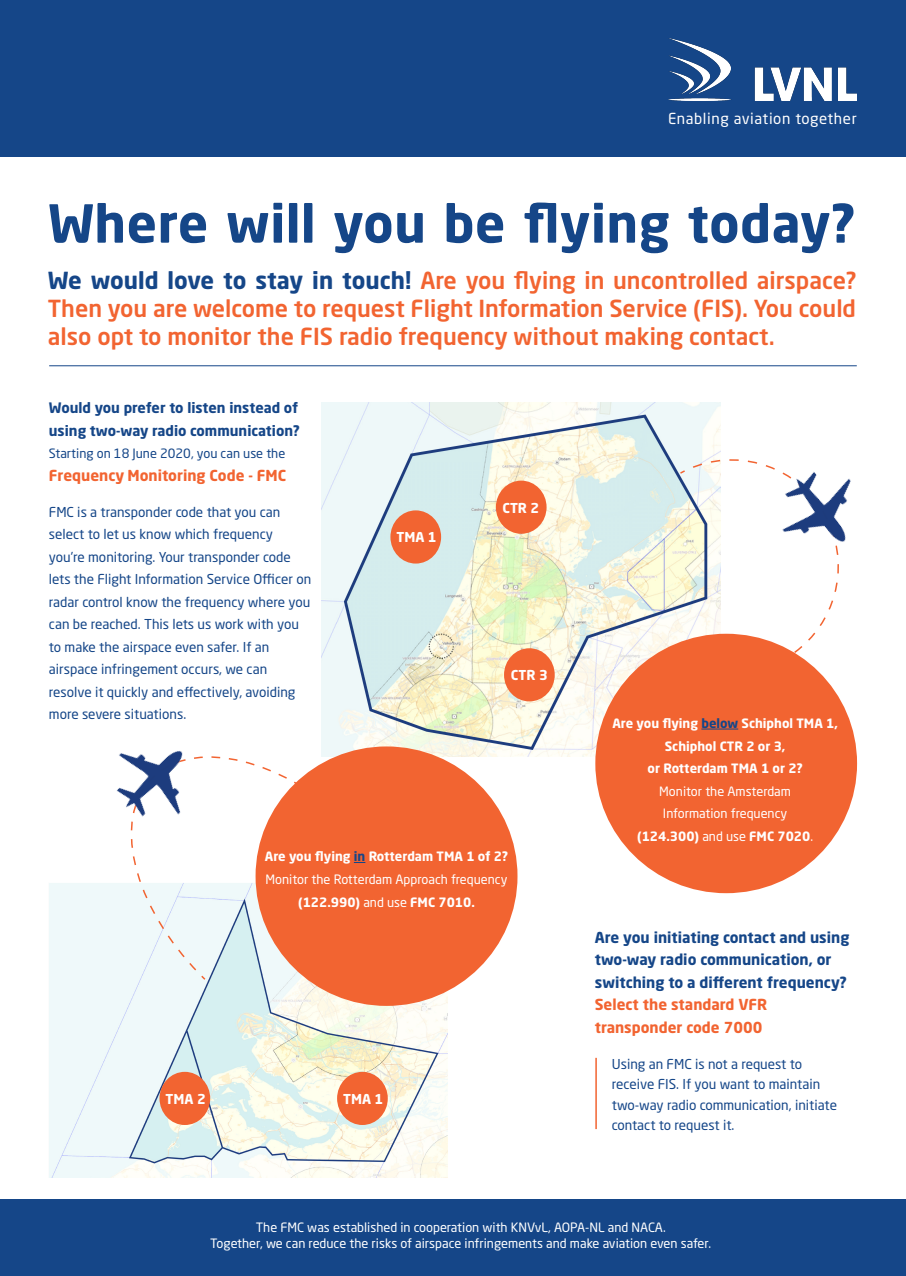
<style>
.page{position:relative;width:906px;height:1276px;background:#fff}
.page>*{position:absolute;margin:0;border:0;box-sizing:border-box;transform-origin:0 0}
.t1{font:700 51.75px "Neo Sans W1 G";letter-spacing:.01em;color:#154688}
.t2{font:500 23.25px/27.9px "Neo Sans W1 G";color:#f26431;text-align:justify}
.t3{font:700 15px/22.5px "Neo Sans W1 G";color:#154688}
.t4{font:700 15px "Neo Sans W1 G";color:#f26431}
.t5{font:15px "Neo Sans W1 G";letter-spacing:.04em;color:#fff}
.t6{font:700 14.25px/22.5px "Neo Sans W1 G";color:#154688}
.t7{font:13.5px/22.5px "Neo Sans W1 G";color:#154688}
.t8{font:700 13.5px "Neo Sans W1 G";color:#fff}
.t9{font:12.75px "Neo Sans W1 G";color:#fff}
.t10{font:700 12.75px/22.5px "Neo Sans W1 G";color:#fff;text-align:center}
.t11{font:12.75px "Neo Sans W1 G";color:#154688}
.s1{font-weight:700;color:#154688}
.s2{color:#154688}
.s3{font-weight:400}
</style>
<div class="page">
<img style="left:322px;top:402px;width:398px;height:355px">
<img style="left:49px;top:883px;width:398px;height:295px">
<div style="left:595px;top:634px;width:262px;height:259px;background:#f26431;border-radius:50%"></div>
<div style="left:255px;top:746px;width:262px;height:260px;background:#f26431;border-radius:50%"></div>
<svg style="left:678px;top:449px;width:161px;height:213px"></svg>
<img style="left:764px;top:449px;width:87px;height:113px">
<div style="left:496px;top:480px;width:50px;height:54px;background:#f26431;border-radius:50%"></div>
<div style="left:504px;top:648px;width:51px;height:53px;background:#f26431;border-radius:50%"></div>
<hr style="left:701px;top:728px;width:37px;height:1px;background:#154688">
<svg style="left:115px;top:740px;width:250px;height:241px"></svg>
<hr style="left:49px;top:365px;width:807px;height:1px;background:#154688">
<div style="left:159px;top:1071px;width:51px;height:54px;background:#f26431;border-radius:50%"></div>
<div style="left:337px;top:1071px;width:51px;height:54px;background:#f26431;border-radius:50%"></div>
<hr style="left:595px;top:1058px;width:2px;height:71px;background:#f26431">
<div style="left:390px;top:510px;width:51px;height:53px;background:#f26431;border-radius:50%"></div>
<div style="left:0;top:0;width:906px;height:156px;background:#154688"></div>
<div style="left:0;top:1199px;width:906px;height:77px;background:#154688"></div>
<img style="left:668px;top:38px;width:188px;height:62px">
<p class="t5" style="left:668px;top:109px;width:190px">Enabling aviation together</p>
<p class="t1" style="left:48px;top:190px;width:809px">Where will you be flying today?</p>
<p class="t2" style="left:48px;top:266px;width:810px"><span class="s1">We would love to stay in touch!</span> Are you flying in uncontrolled airspace?<br>Then you are welcome to request Flight Information Service (FIS). You could also opt to monitor the FIS radio frequency without making contact.</p>
<p class="t6" style="left:49px;top:396px;width:252px">Would you prefer to listen instead of using two-way radio communication?</p>
<p class="t11" style="left:49px;top:446px;width:238px">Starting on 18 June 2020, you can use the</p>
<p class="t4" style="left:49px;top:465px;width:239px">Frequency Monitoring Code - FMC</p>
<p class="t7" style="left:49px;top:500px;width:233px">FMC is a transponder code that you can</p>
<p class="t7" style="left:49px;top:523px;width:225px">select to let us know which frequency</p>
<p class="t7" style="left:49px;top:545px;width:264px">you’re monitoring. Your transponder code lets the Flight Information Service Officer on radar control know the frequency where you can be reached. This lets us work with you to make the airspace even safer. If an</p>
<p class="t7" style="left:49px;top:658px;width:220px">airspace infringement occurs, we can</p>
<p class="t7" style="left:49px;top:680px;width:248px">resolve it quickly and effectively, avoiding more severe situations.</p>
<p class="t8" style="left:396px;top:529px;width:42px">TMA 1</p>
<p class="t8" style="left:502px;top:499px;width:38px">CTR 2</p>
<p class="t8" style="left:511px;top:666px;width:38px">CTR 3</p>
<p class="t10" style="left:265px;top:845px;width:245px">Are you flying <span class="s2">in</span> Rotterdam TMA 1 of 2?</p>
<p class="t9" style="left:265px;top:871px;width:243px">Monitor the Rotterdam Approach frequency</p>
<p class="t10" style="left:298px;top:890px;width:178px">(122.990) <span class="s3">and use</span> FMC 7010.</p>
<p class="t8" style="left:165px;top:1090px;width:42px">TMA 2</p>
<p class="t8" style="left:343px;top:1090px;width:42px">TMA 1</p>
<p class="t10" style="left:612px;top:712px;width:227px">Are you flying <span class="s2">below</span> Schiphol TMA 1,<br>Schiphol CTR 2 or 3,</p>
<p class="t10" style="left:647px;top:757px;width:157px">or Rotterdam TMA 1 or 2?</p>
<p class="t9" style="left:659px;top:783px;width:133px">Monitor the Amsterdam</p>
<p class="t9" style="left:663px;top:805px;width:126px">Information frequency</p>
<p class="t10" style="left:637px;top:824px;width:177px">(124.300) <span class="s3">and use</span> FMC 7020<span class="s3">.</span></p>
<p class="t3" style="left:595px;top:926px;width:256px">Are you initiating contact and using two-way radio communication, or switching to a different frequency?</p>
<p class="t4" style="left:595px;top:995px;width:174px">Select the standard VFR</p>
<p class="t4" style="left:595px;top:1017px;width:169px">transponder code 7000</p>
<p class="t7" style="left:612px;top:1052px;width:192px">Using an FMC is not a request to</p>
<p class="t7" style="left:612px;top:1073px;width:210px">receive FIS. If you want to maintain</p>
<p class="t7" style="left:612px;top:1094px;width:227px;line-height:20.2px">two-way radio communication, initiate contact to request it.</p>
<p class="t9" style="left:256px;top:1220px;width:411px">The FMC was established in cooperation with KNVvL, AOPA-NL and NACA.</p>
<p class="t9" style="left:210px;top:1235px;width:502px">Together, we can reduce the risks of airspace infringements and make aviation even safer.</p>
</div>
